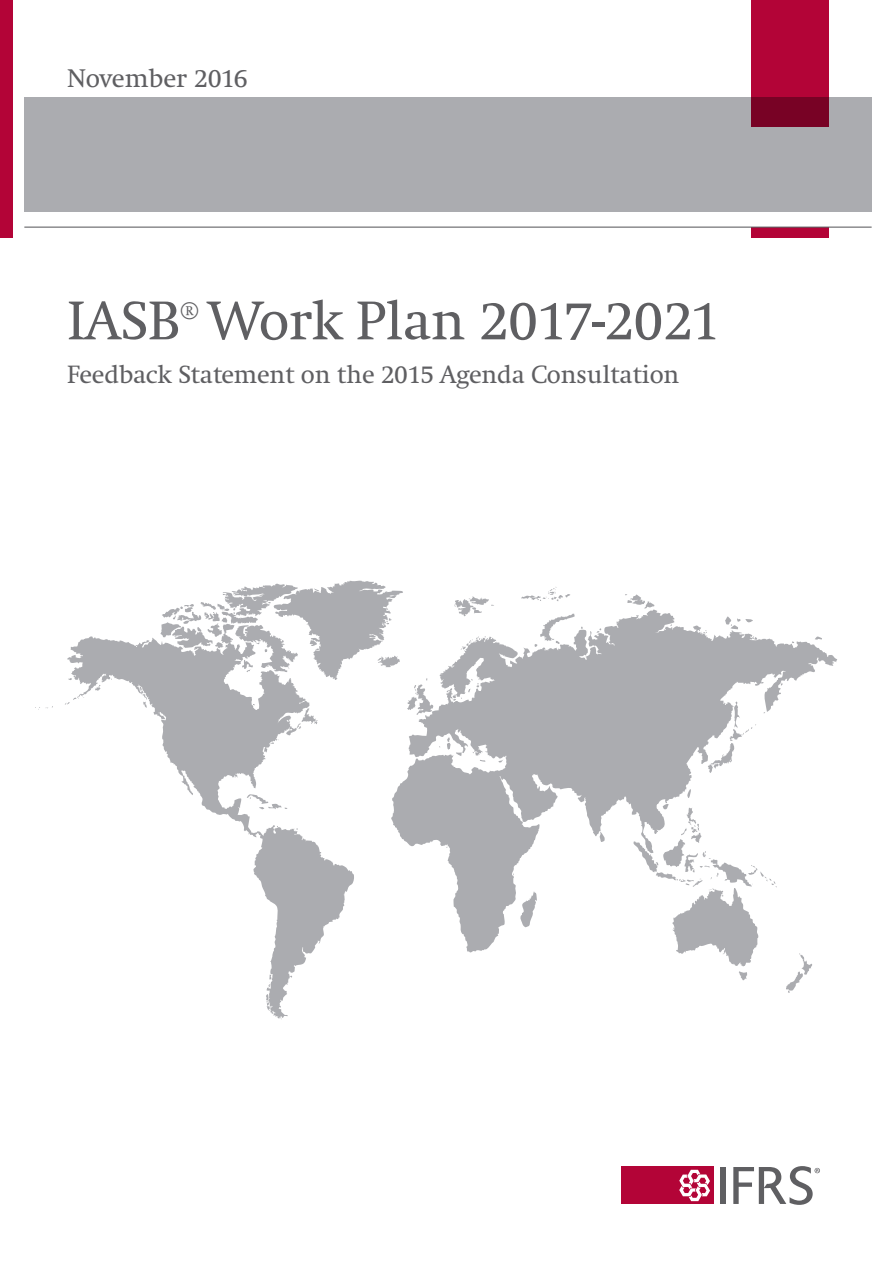
<style>
.page{position:relative;width:893px;height:1263px;background:#fff}
.page>*{position:absolute;margin:0;border:0;box-sizing:border-box;transform-origin:0 0}
.Publication_title{font:700 55.5px "Swift LT Pro";letter-spacing:-.01em;color:#5f5f62}
.Date{font:25.95px "Swift LT Pro";letter-spacing:-.005em;color:#5f5f62}
.Publication_title-2{font:700 25.5px "Swift LT Pro";letter-spacing:-.01em;color:#5f5f62}
.Publication_title-3{font:700 24.45px "Swift LT Pro";color:#5f5f62}
</style>
<div class="page">
<div style="left:0;top:0;width:13px;height:238px;background:#b30437"></div>
<div style="left:24px;top:98px;width:848px;height:114px;background:#abacb0"></div>
<div style="left:751px;top:227px;width:78px;height:11px;background:#b30437"></div>
<svg style="left:751px;top:0;width:78px;height:126px;background:#a50332"></svg>
<hr style="left:24px;top:227px;width:848px;height:1px;background:#5f5f62">
<svg style="left:35px;top:581px;width:802px;height:438px"></svg>
<div style="left:621px;top:1167px;width:92px;height:37px;background:#b30437"></div>
<svg style="left:679px;top:1170px;width:31px;height:31px"></svg>
<div style="left:720px;top:1167px;width:6px;height:37px;background:#5f5f62"></div>
<svg style="left:733px;top:1166px;width:87px;height:39px"></svg>
<p class="Date" style="left:67px;top:63px;width:182px">November 2016</p>
<p class="Publication_title" style="left:67px;top:289px;width:115px">IASB</p>
<p class="Publication_title-3" style="left:180px;top:297px;width:14px">®</p>
<p class="Publication_title" style="left:208px;top:289px;width:514px">Work Plan 2017-2021</p>
<p class="Publication_title-2" style="left:67px;top:360px;width:614px">Feedback Statement on the 2015 Agenda Consultation</p>
</div>
